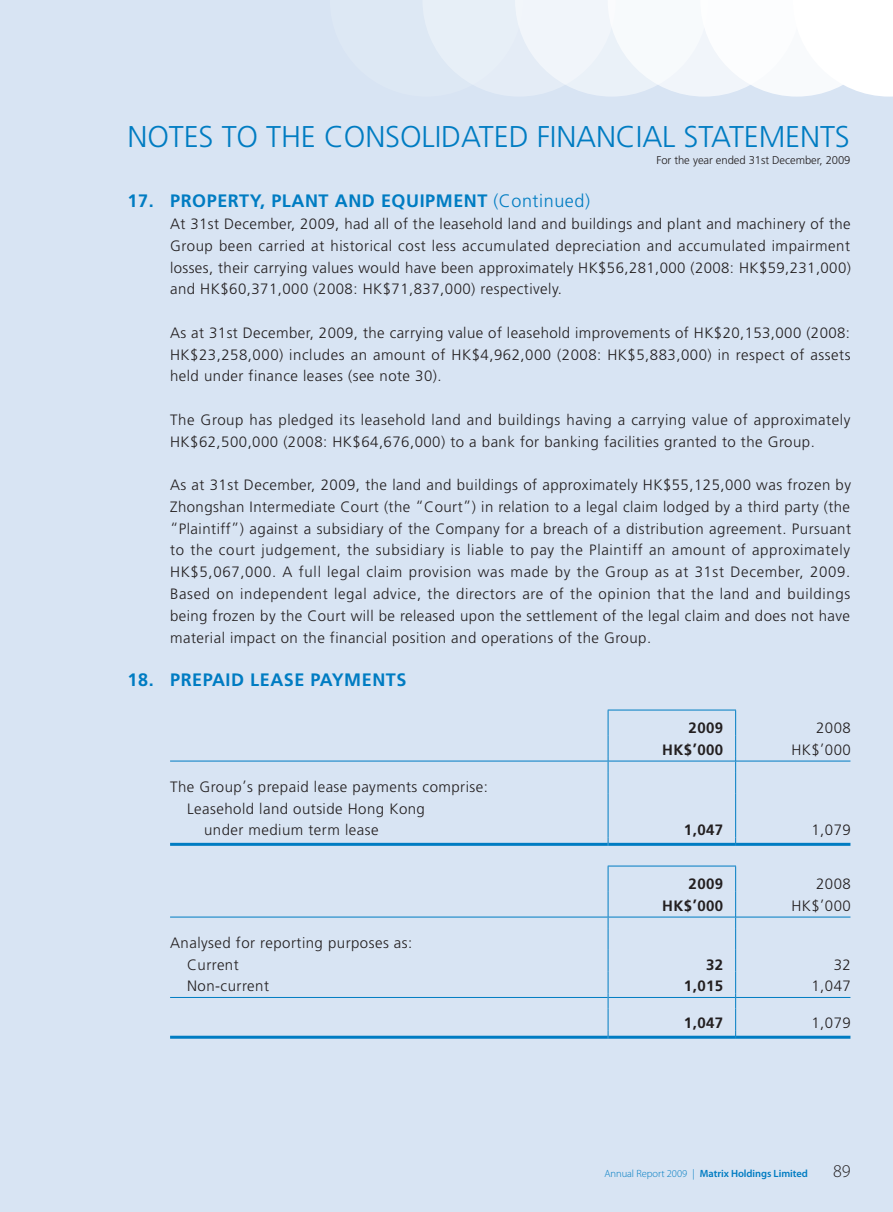
<style>
.page{position:relative;width:893px;height:1212px;background:#d8e4f3}
.page>*{position:absolute;margin:0;border:0;box-sizing:border-box;transform-origin:0 0}
.t1{font:300 30px "Frutiger LT Std";letter-spacing:-.005em;color:#007cc2}
.Heading_1{font:700 18px "Frutiger LT Std";letter-spacing:.03em;color:#007cc2}
.t2{font:300 18px "Myriad Pro";color:#231f20}
.Body_Text{font:300 15px/21.8px "Frutiger LT Std";letter-spacing:.03em;color:#231f20;text-align:justify}
.Body_Text-2{font:700 15px "Frutiger LT Std";letter-spacing:.03em;color:#231f20}
.t3{font:300 11.25px "Frutiger LT Std";letter-spacing:-.005em;color:#231f20}
.t4{font:600 10.5px "Myriad Pro";letter-spacing:-.005em;color:#007cc2}
.s1{font-weight:300}
</style>
<div class="page">
<svg style="left:423px;top:0;width:470px;height:97px"></svg>
<hr style="left:608px;top:794px;width:1px;height:43px;background:#007cc2">
<hr style="left:735px;top:794px;width:1px;height:43px;background:#007cc2">
<hr style="left:608px;top:710px;width:128px;height:1px;background:#007cc2">
<svg style="left:608px;top:710px;width:1px;height:84px"></svg>
<svg style="left:735px;top:710px;width:1px;height:84px"></svg>
<hr style="left:170px;top:761px;width:438px;height:1px;background:#007cc2">
<hr style="left:608px;top:761px;width:127px;height:1px;background:#007cc2">
<hr style="left:736px;top:761px;width:114px;height:1px;background:#007cc2">
<hr style="left:170px;top:843px;width:438px;height:3px;background:#007cc2">
<hr style="left:608px;top:843px;width:127px;height:3px;background:#007cc2">
<hr style="left:736px;top:843px;width:114px;height:3px;background:#007cc2">
<hr style="left:608px;top:866px;width:128px;height:1px;background:#007cc2">
<svg style="left:608px;top:866px;width:1px;height:170px"></svg>
<svg style="left:735px;top:866px;width:1px;height:173px"></svg>
<hr style="left:170px;top:917px;width:438px;height:1px;background:#007cc2">
<hr style="left:608px;top:917px;width:127px;height:1px;background:#007cc2">
<hr style="left:736px;top:917px;width:114px;height:1px;background:#007cc2">
<hr style="left:170px;top:997px;width:438px;height:1px;background:#007cc2">
<hr style="left:608px;top:997px;width:127px;height:1px;background:#007cc2">
<hr style="left:736px;top:997px;width:114px;height:1px;background:#007cc2">
<hr style="left:170px;top:1036px;width:438px;height:3px;background:#007cc2">
<hr style="left:608px;top:1036px;width:127px;height:3px;background:#007cc2">
<hr style="left:736px;top:1036px;width:114px;height:3px;background:#007cc2">
<h1 class="t1" style="left:128px;top:119px;width:724px">NOTES TO THE CONSOLIDATED FINANCIAL STATEMENTS</h1>
<p class="t3" style="left:656px;top:154px;width:196px">For the year ended 31st December, 2009</p>
<p class="Heading_1" style="left:128px;top:191px;width:464px">17. PROPERTY, PLANT AND EQUIPMENT <span class="s1">(Continued)</span></p>
<p class="Body_Text" style="left:170px;top:213px;width:682px">At 31st December, 2009, had all of the leasehold land and buildings and plant and machinery of the Group been carried at historical cost less accumulated depreciation and accumulated impairment losses, their carrying values would have been approximately HK$56,281,000 (2008: HK$59,231,000) and HK$60,371,000 (2008: HK$71,837,000) respectively.</p>
<p class="Body_Text" style="left:170px;top:322px;width:682px">As at 31st December, 2009, the carrying value of leasehold improvements of HK$20,153,000 (2008:<br>HK$23,258,000) includes an amount of HK$4,962,000 (2008: HK$5,883,000) in respect of assets held under finance leases (see note 30).</p>
<p class="Body_Text" style="left:170px;top:409px;width:682px">The Group has pledged its leasehold land and buildings having a carrying value of approximately<br>HK$62,500,000 (2008: HK$64,676,000) to a bank for banking facilities granted to the Group.</p>
<p class="Body_Text" style="left:170px;top:474px;width:682px">As at 31st December, 2009, the land and buildings of approximately HK$55,125,000 was frozen by Zhongshan Intermediate Court (the “Court”) in relation to a legal claim lodged by a third party (the “Plaintiff”) against a subsidiary of the Company for a breach of a distribution agreement. Pursuant to the court judgement, the subsidiary is liable to pay the Plaintiff an amount of approximately HK$5,067,000. A full legal claim provision was made by the Group as at 31st December, 2009.<br>Based on independent legal advice, the directors are of the opinion that the land and buildings being frozen by the Court will be released upon the settlement of the legal claim and does not have material impact on the financial position and operations of the Group.</p>
<p class="Heading_1" style="left:128px;top:669px;width:280px">18. PREPAID LEASE PAYMENTS</p>
<p class="Body_Text-2" style="left:688px;top:719px;width:36px">2009</p>
<p class="Body_Text" style="left:816px;top:717px;width:36px">2008</p>
<p class="Body_Text-2" style="left:662px;top:741px;width:63px">HK$’000</p>
<p class="Body_Text" style="left:791px;top:739px;width:61px">HK$’000</p>
<p class="Body_Text" style="left:170px;top:776px;width:319px">The Group’s prepaid lease payments comprise:</p>
<p class="Body_Text" style="left:204px;top:798px;width:222px;text-indent:-17px">Leasehold land outside Hong Kong under medium term lease</p>
<p class="Body_Text-2" style="left:684px;top:821px;width:41px">1,047</p>
<p class="Body_Text" style="left:811px;top:819px;width:41px">1,079</p>
<p class="Body_Text-2" style="left:688px;top:875px;width:36px">2009</p>
<p class="Body_Text" style="left:816px;top:873px;width:36px">2008</p>
<p class="Body_Text-2" style="left:662px;top:897px;width:63px">HK$’000</p>
<p class="Body_Text" style="left:791px;top:895px;width:61px">HK$’000</p>
<p class="Body_Text" style="left:170px;top:932px;width:244px">Analysed for reporting purposes as:</p>
<p class="Body_Text" style="left:187px;top:954px;width:53px">Current</p>
<p class="Body_Text-2" style="left:706px;top:956px;width:19px">32</p>
<p class="Body_Text" style="left:834px;top:954px;width:19px">32</p>
<p class="Body_Text" style="left:187px;top:975px;width:83px">Non-current</p>
<p class="Body_Text-2" style="left:684px;top:977px;width:41px">1,015</p>
<p class="Body_Text" style="left:811px;top:975px;width:41px">1,047</p>
<p class="Body_Text-2" style="left:684px;top:1014px;width:41px">1,047</p>
<p class="Body_Text" style="left:811px;top:1012px;width:41px">1,079</p>
<p class="t4" style="left:605px;top:1166px;width:205px"><span class="s1">Annual Report 2009 |</span> Matrix Holdings Limited</p>
<p class="t2" style="left:833px;top:1160px;width:19px">89</p>
</div>
